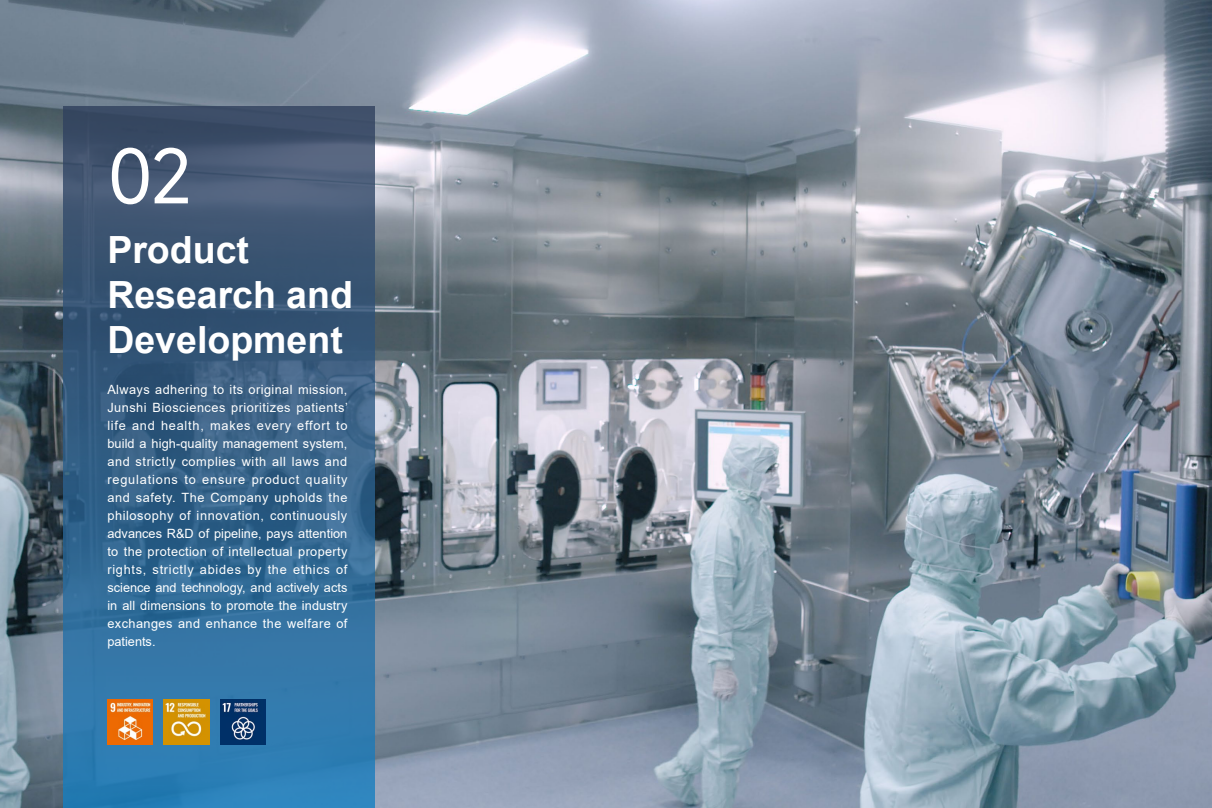
<style>
.page{position:relative;width:1212px;height:808px;background:#fff}
.page>*{position:absolute;margin:0;border:0;box-sizing:border-box;transform-origin:0 0}
.t1{font:72px "Mi Sans";color:#fff}
.t2{font:700 37.5px/45px "Arial";color:#fff}
.t3{font:12.75px/18px "Arial";letter-spacing:.035em;color:#fff;text-align:justify}
</style>
<div class="page">
<img style="left:0;top:0;width:1212px;height:808px">
<svg style="left:64px;top:106px;width:310px;height:702px"></svg>
<img style="left:107px;top:699px;width:46px;height:45px">
<img style="left:164px;top:699px;width:45px;height:45px">
<img style="left:221px;top:699px;width:45px;height:45px">
<h1 class="t1" style="left:107px;top:128px;width:86px">02</h1>
<h2 class="t2" style="left:107px;top:228px;width:247px">Product<br>Research and<br>Development</h2>
<p class="t3" style="left:107px;top:380px;width:242px">Always adhering to its original mission, Junshi Biosciences prioritizes patients’ life and health, makes every effort to build a high-quality management system, and strictly complies with all laws and regulations to ensure product quality and safety. The Company upholds the philosophy of innovation, continuously advances R&amp;D of pipeline, pays attention to the protection of intellectual property rights, strictly abides by the ethics of science and technology, and actively acts in all dimensions to promote the industry exchanges and enhance the welfare of patients.</p>
</div>
